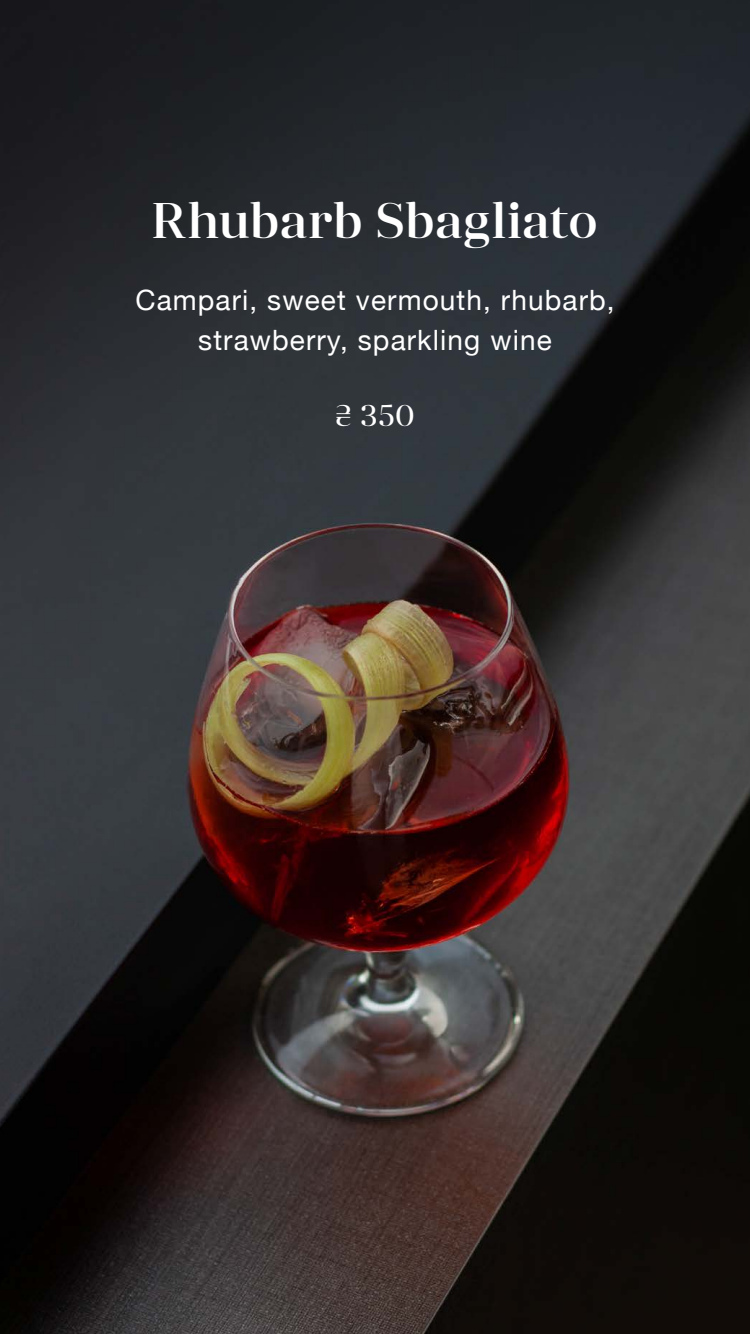
<style>
.page{position:relative;width:750px;height:1334px;background:#fff}
.page>*{position:absolute;margin:0;border:0;box-sizing:border-box;transform-origin:0 0}
.t1{font:500 50px "Anglecia Pro Display";color:#fff}
.t2{font:30px "Anglecia Pro Display";color:#fff}
.t3{font:28px/40px "Helvetica Neue";letter-spacing:.04em;color:#fff;text-align:center}
</style>
<div class="page">
<img style="left:0;top:0;width:750px;height:1334px">
<h1 class="t1" style="left:152px;top:187px;width:447px">Rhubarb Sbagliato</h1>
<p class="t3" style="left:135px;top:281px;width:481px">Campari, sweet vermouth, rhubarb, strawberry, sparkling wine</p>
<p class="t2" style="left:335px;top:396px;width:81px">₴ 350</p>
</div>
